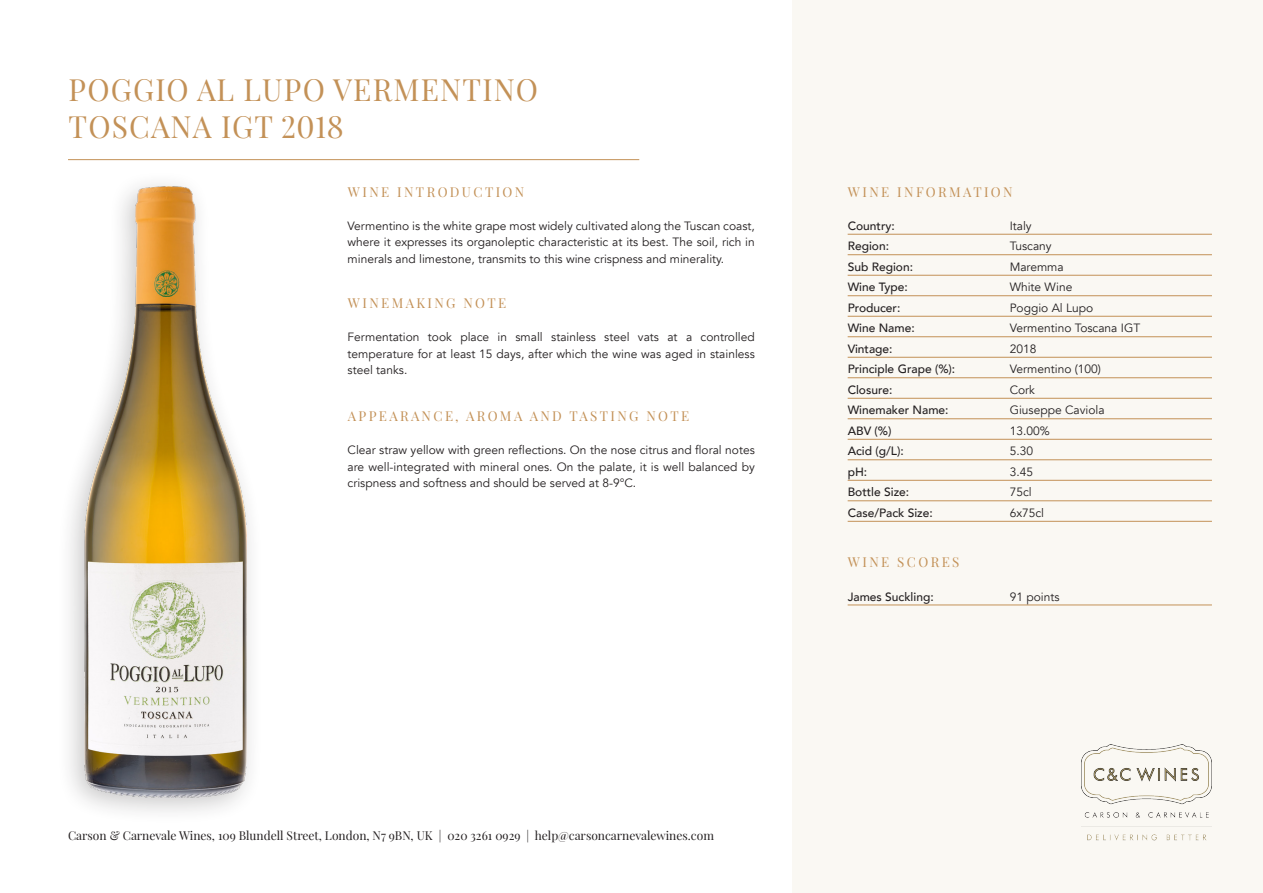
<style>
.page{position:relative;width:1263px;height:893px;background:#fff}
.page>*{position:absolute;margin:0;border:0;box-sizing:border-box;transform-origin:0 0}
.t1{font:30px/37.5px "Playfair Display";letter-spacing:.04em;color:#c39157}
.t2{font:13.35px "Playfair Display";letter-spacing:.18em;color:#c39157}
.t3{font:12px/16.5px "Avenir";color:#231f20;text-align:justify}
.t4{font:500 12px "Avenir";color:#231f20}
.t5{font:12px "Playfair Display";color:#231f20}
</style>
<div class="page">
<div style="left:792px;top:0;width:471px;height:893px;background:#faf8f3"></div>
<img style="left:1081px;top:744px;width:131px;height:97px">
<hr style="left:68px;top:159px;width:571px;height:1px;background:#c39157">
<div style="left:56px;top:170px;width:208px;height:656px;background:#231f20;opacity:.25"></div>
<img style="left:84px;top:187px;width:162px;height:611px">
<hr style="left:848px;top:234px;width:364px;height:1px;background:#c39157">
<hr style="left:848px;top:605px;width:364px;height:1px;background:#c39157">
<hr style="left:848px;top:316px;width:364px;height:1px;background:#c39157">
<hr style="left:848px;top:418px;width:364px;height:1px;background:#c39157">
<hr style="left:848px;top:377px;width:364px;height:1px;background:#c39157">
<hr style="left:848px;top:501px;width:364px;height:1px;background:#c39157">
<hr style="left:848px;top:459px;width:364px;height:1px;background:#c39157">
<hr style="left:848px;top:480px;width:364px;height:1px;background:#c39157">
<hr style="left:848px;top:254px;width:364px;height:1px;background:#c39157">
<hr style="left:848px;top:275px;width:364px;height:1px;background:#c39157">
<hr style="left:848px;top:336px;width:364px;height:1px;background:#c39157">
<hr style="left:848px;top:357px;width:364px;height:1px;background:#c39157">
<hr style="left:848px;top:439px;width:364px;height:1px;background:#c39157">
<hr style="left:848px;top:295px;width:364px;height:1px;background:#c39157">
<hr style="left:848px;top:398px;width:364px;height:1px;background:#c39157">
<hr style="left:848px;top:521px;width:364px;height:1px;background:#c39157">
<p class="t1" style="left:69px;top:68px;width:471px">POGGIO AL LUPO VERMENTINO<br>TOSCANA IGT 2018</p>
<p class="t2" style="left:348px;top:181px;width:178px">WINE INTRODUCTION</p>
<p class="t2" style="left:848px;top:181px;width:166px">WINE INFORMATION</p>
<p class="t3" style="left:348px;top:218px;width:409px">Vermentino is the white grape most widely cultivated along the Tuscan coast, where it expresses its organoleptic characteristic at its best. The soil, rich in minerals and limestone, transmits to this wine crispness and minerality.</p>
<p class="t4" style="left:848px;top:215px;width:49px">Country:</p>
<p class="t3" style="left:1010px;top:218px;width:24px">Italy</p>
<p class="t4" style="left:848px;top:236px;width:43px">Region:</p>
<p class="t3" style="left:1010px;top:238px;width:44px">Tuscany</p>
<p class="t4" style="left:848px;top:256px;width:67px">Sub Region:</p>
<p class="t3" style="left:1010px;top:259px;width:56px">Maremma</p>
<p class="t2" style="left:348px;top:293px;width:160px">WINEMAKING NOTE</p>
<p class="t3" style="left:348px;top:329px;width:409px">Fermentation took place in small stainless steel vats at a controlled temperature for at least 15 days, after which the wine was aged in stainless steel tanks.</p>
<p class="t2" style="left:348px;top:406px;width:343px">APPEARANCE, AROMA AND TASTING NOTE</p>
<p class="t3" style="left:348px;top:442px;width:409px">Clear straw yellow with green reflections. On the nose citrus and floral notes are well-integrated with mineral ones. On the palate, it is well balanced by crispness and softness and should be served at 8-9°C.</p>
<p class="t5" style="left:68px;top:826px;width:647px">Carson &amp; Carnevale Wines, 109 Blundell Street, London, N7 9BN, UK | 020 3261 0929 | help@carsoncarnevalewines.com</p>
<p class="t4" style="left:848px;top:277px;width:61px">Wine Type:</p>
<p class="t3" style="left:1010px;top:279px;width:64px">White Wine</p>
<p class="t4" style="left:848px;top:297px;width:54px">Producer:</p>
<p class="t3" style="left:1010px;top:300px;width:85px">Poggio Al Lupo</p>
<p class="t4" style="left:848px;top:318px;width:69px">Wine Name:</p>
<p class="t3" style="left:1010px;top:320px;width:132px">Vermentino Toscana IGT</p>
<p class="t4" style="left:848px;top:338px;width:46px">Vintage:</p>
<p class="t3" style="left:1010px;top:341px;width:28px">2018</p>
<p class="t4" style="left:848px;top:359px;width:109px">Principle Grape (%):</p>
<p class="t3" style="left:1010px;top:361px;width:93px">Vermentino (100)</p>
<p class="t4" style="left:848px;top:379px;width:46px">Closure:</p>
<p class="t3" style="left:1010px;top:382px;width:27px">Cork</p>
<p class="t4" style="left:848px;top:400px;width:102px">Winemaker Name:</p>
<p class="t3" style="left:1010px;top:402px;width:96px">Giuseppe Caviola</p>
<p class="t4" style="left:848px;top:420px;width:45px">ABV (%)</p>
<p class="t3" style="left:1010px;top:423px;width:42px">13.00%</p>
<p class="t4" style="left:848px;top:441px;width:58px">Acid (g/L):</p>
<p class="t3" style="left:1010px;top:443px;width:25px">5.30</p>
<p class="t4" style="left:848px;top:461px;width:21px">pH:</p>
<p class="t3" style="left:1010px;top:464px;width:25px">3.45</p>
<p class="t4" style="left:848px;top:482px;width:63px">Bottle Size:</p>
<p class="t3" style="left:1010px;top:484px;width:24px">75cl</p>
<p class="t4" style="left:848px;top:502px;width:87px">Case/Pack Size:</p>
<p class="t3" style="left:1010px;top:505px;width:36px">6x75cl</p>
<p class="t2" style="left:848px;top:552px;width:113px">WINE SCORES</p>
<p class="t4" style="left:848px;top:586px;width:88px">James Suckling:</p>
<p class="t3" style="left:1010px;top:588px;width:51px">91 points</p>
</div>
